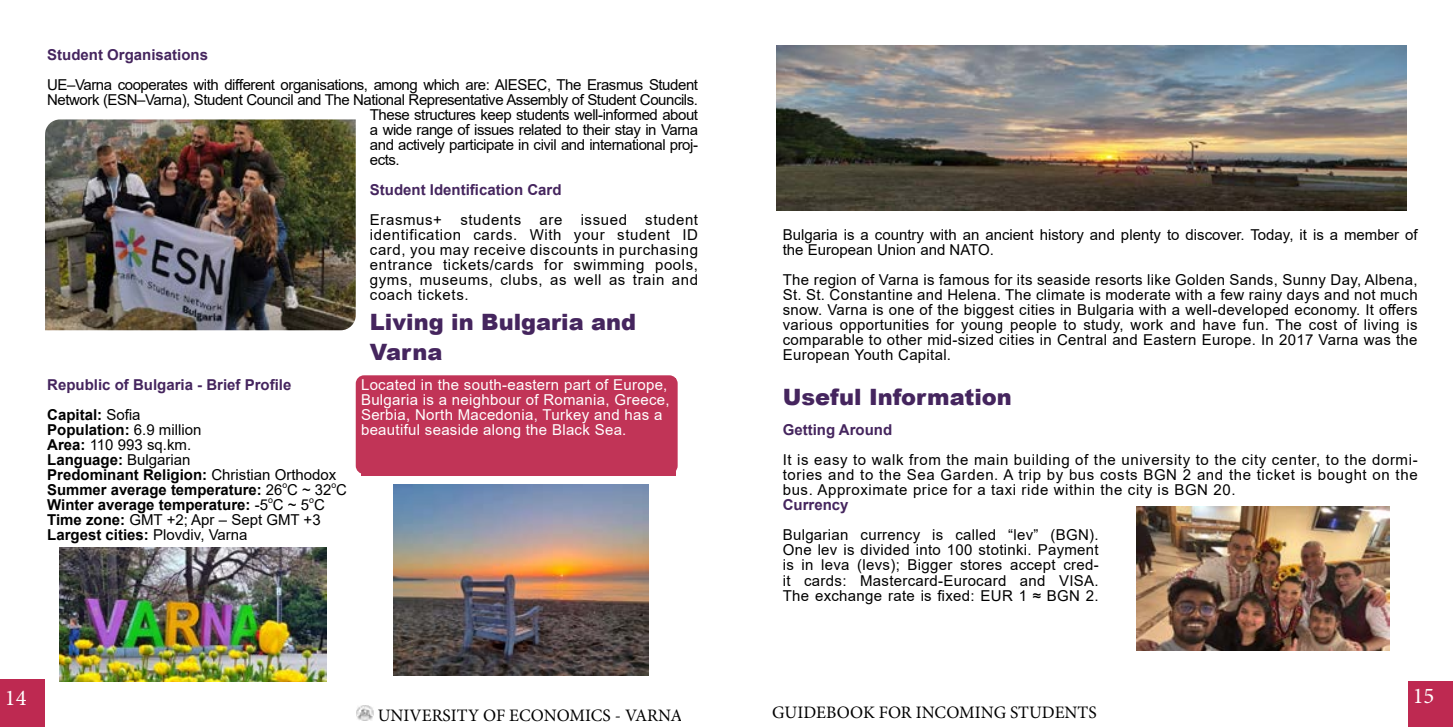
<style>
.page{position:relative;width:1453px;height:727px;background:#fff}
.page>*{position:absolute;margin:0;border:0;box-sizing:border-box;transform-origin:0 0}
.t1{font:900 22.5px/30px "Arial";color:#45255e}
.t2{font:22.5px "Minion Pro";color:#fff}
.t3{font:700 22.5px "Arial";color:#fff}
.t4{font:17.5px "Minion Pro";color:#000}
.t5{font:15px/15px "Arial";letter-spacing:-.03em;color:#000;text-align:justify}
.t6{font:700 15px/15px "Arial";color:#000}
.t7{font:15px/15px "Arial";color:#000}
.t8{font:15px/15px "Arial";letter-spacing:.02em;color:#fff}
.t9{font:700 15px/30px "Arial";color:#45255e}
.t10{font:15px "Minion Pro";color:#000;scale:1.5 1}
.t11{font:8.75px "Arial";color:#000}
.s1{color:#000}
.s2{font-weight:400;color:#000}
.s3{font-weight:400}
.s4{font-weight:700}
</style>
<div class="page">
<svg style="left:44px;top:681px;width:1px;height:45px"></svg>
<div style="left:356px;top:375px;width:322px;height:99px;background:#c13457;border-radius:8px"></div>
<div style="left:361px;top:378px;width:314px;height:97px;background:#c13457"></div>
<img style="left:45px;top:119px;width:311px;height:211px">
<img style="left:356px;top:705px;width:18px;height:15px">
<div style="left:0;top:679px;width:44px;height:47px;background:#be2951"></div>
<div style="left:1408px;top:681px;width:45px;height:45px;background:#be2951"></div>
<img style="left:1136px;top:506px;width:253px;height:144px">
<img style="left:394px;top:484px;width:255px;height:191px">
<img style="left:776px;top:45px;width:630px;height:165px">
<img style="left:59px;top:547px;width:267px;height:134px">
<p class="t9" style="left:47px;top:40px;width:162px">Student Organisations</p>
<p class="t5" style="left:47px;top:77px;width:652px">UE–Varna cooperates with different organisations, among which are: AIESEC, The Erasmus Student</p>
<p class="t5" style="left:47px;top:92px;width:652px">Network (ESN–Varna), Student Council and The National Representative Assembly of Student Councils.</p>
<p class="t5" style="left:370px;top:107px;width:330px">These structures keep students well-informed about</p>
<p class="t5" style="left:370px;top:122px;width:330px">a wide range of issues related to their stay in Varna</p>
<p class="t5" style="left:370px;top:137px;width:330px">and actively participate in civil and international proj-</p>
<p class="t5" style="left:370px;top:152px;width:31px">ects.</p>
<p class="t9" style="left:370px;top:175px;width:193px">Student Identification Card</p>
<p class="t5" style="left:370px;top:212px;width:330px">Erasmus+ students are issued student identification cards. With your student ID card, you may receive discounts in purchasing entrance tickets/cards for swimming pools, gyms, museums, clubs, as well as train and coach tickets.</p>
<h1 class="t1" style="left:370px;top:306px;width:268px">Living in Bulgaria and<br>Varna</h1>
<p class="t9" style="left:47px;top:370px;width:246px">Republic of Bulgaria - Brief Profile<br><span class="s1">Capital:</span> <span class="s2">Sofia</span></p>
<p class="t6" style="left:47px;top:422px;width:301px">Population: <span class="s3">6.9 million<br></span>Area: <span class="s3">110 993 sq.km.<br></span>Language: <span class="s3">Bulgarian<br></span>Predominant Religion: <span class="s3">Christian Orthodox<br></span>Summer average temperature: <span class="s3">26 C ~ 32 C</span></p>
<p class="t8" style="left:361px;top:377px;width:310px">Located in the south-eastern part of Europe, Bulgaria is a neighbour of Romania, Greece, Serbia, North Macedonia, Turkey and has a beautiful seaside along the Black Sea.</p>
<p class="t11" style="left:282px;top:478px;width:6px">o</p>
<p class="t11" style="left:331px;top:478px;width:6px">o</p>
<p class="t6" style="left:47px;top:497px;width:279px">Winter average temperature: <span class="s3">-5 C ~ 5 C</span></p>
<p class="t11" style="left:268px;top:493px;width:6px">o</p>
<p class="t11" style="left:309px;top:493px;width:6px">o</p>
<p class="t7" style="left:47px;top:512px;width:275px"><span class="s4">Time zone:</span> GMT +2; Apr – Sept GMT +3<br><span class="s4">Largest cities:</span> Plovdiv, Varna</p>
<p class="t7" style="left:783px;top:227px;width:636px">Bulgaria is a country with an ancient history and plenty to discover. Today, it is a member of the European Union and NATO.</p>
<p class="t5" style="left:783px;top:272px;width:636px">The region of Varna is famous for its seaside resorts like Golden Sands, Sunny Day, Albena, St. St. Constantine and Helena. The climate is moderate with a few rainy days and not much snow. Varna is one of the biggest cities in Bulgaria with a well-developed economy. It offers various opportunities for young people to study, work and have fun. The cost of living is comparable to other mid-sized cities in Central and Eastern Europe. In 2017 Varna was the European Youth Capital.</p>
<h1 class="t1" style="left:783px;top:381px;width:231px">Useful Information</h1>
<p class="t9" style="left:783px;top:415px;width:111px">Getting Around</p>
<p class="t5" style="left:783px;top:452px;width:636px">It is easy to walk from the main building of the university to the city center, to the dormi&shy;tories and to the Sea Garden. A trip by bus costs BGN 2 and the ticket is bought on the bus. Approximate price for a taxi ride within the city is BGN 20.</p>
<p class="t9" style="left:783px;top:490px;width:67px">Currency</p>
<p class="t5" style="left:783px;top:527px;width:317px">Bulgarian currency is called “lev” (BGN).<br>One lev is divided into 100 stotinki. Payment is in leva (levs); Bigger stores accept cred&shy;it cards: Mastercard-Eurocard and VISA.<br>The exchange rate is fixed: EUR 1 ≈ BGN 2.</p>
<h1 class="t3" style="left:18px;top:680px;width:27px">14</h1>
<h1 class="t2" style="left:5px;top:682px;width:23px">14</h1>
<h1 class="t2" style="left:1413px;top:680px;width:23px">15</h1>
<p class="t10" style="left:1020px;top:693px;width:16px">na</p>
<p class="t4" style="left:772px;top:700px;width:326px">GUIDEBOOK FOR INCOMING STUDENTS</p>
<p class="t4" style="left:378px;top:703px;width:306px">UNIVERSITY OF ECONOMICS - VARNA</p>
</div>
